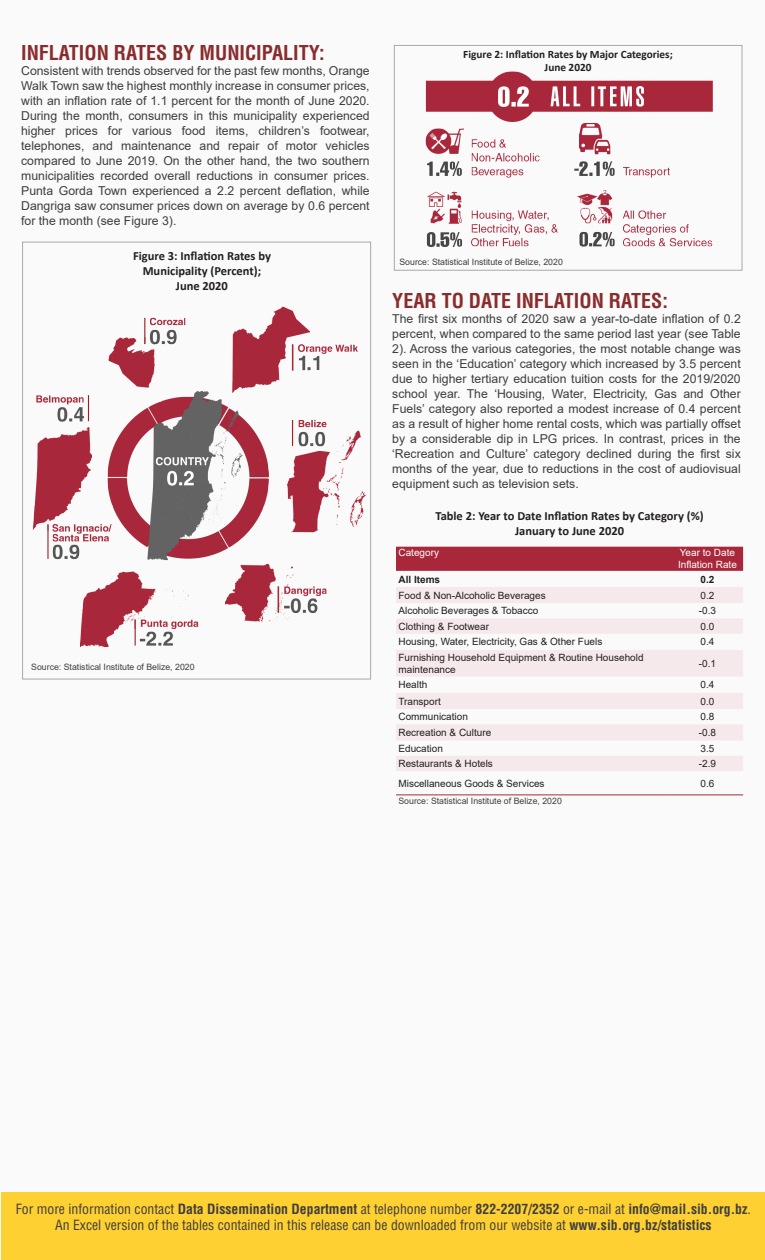
<style>
.page{position:relative;width:765px;height:1260px;background:#fbfafa}
.page>*{position:absolute;margin:0;border:0;box-sizing:border-box;transform-origin:0 0}
.Text{font:700 condensed 20px "Helvetica LT Std";color:#8a2c2d}
.t1{font:condensed 13.75px/16.5px "Helvetica LT Std";color:#3e3e3f;text-align:center}
.Figure_Headings{font:700 12.5px "Calibri";color:#231f20}
.Text-2{font:12.25px/15px "Arial";color:#3e3e3f;text-align:justify}
.t2{font:700 11.25px "Calibri";color:#231f20}
.Left_Column{font:10px/12px "Arial";color:#231f20}
.Table_Body{font:10px "Arial";color:#231f20}
.Row_Header{font:10px "Arial";color:#fff}
.Left_Column-2{font:700 10px "Arial";color:#231f20}
.Table_Body-2{font:700 10px "Arial";color:#231f20}
.Source{font:8.75px "Arial";color:#3e3e3f}
.s1{font-weight:700}
</style>
<div class="page">
<div style="left:1px;top:1192px;width:764px;height:68px;background:#ffd032"></div>
<img style="left:22px;top:299px;width:349px;height:360px">
<div style="left:396px;top:547px;width:347px;height:24px;background:#a8273a"></div>
<svg style="left:396px;top:587px;width:347px;height:184px;fill:#f6e9eb"></svg>
<hr style="left:396px;top:795px;width:276px;height:1px;background:#a8273a">
<hr style="left:672px;top:795px;width:71px;height:1px;background:#a8273a">
<img style="left:425px;top:71px;width:288px;height:176px">
<div style="left:394px;top:45px;width:348px;height:226px;border:1px solid #a9a9a9"></div>
<p class="Text" style="left:21px;top:40px;width:305px">INFLATION RATES BY MUNICIPALITY:</p>
<p class="Text-2" style="left:21px;top:63px;width:350px">Consistent with trends observed for the past few months, Orange Walk Town saw the highest monthly increase in consumer prices, with an inflation rate of 1.1 percent for the month of June 2020.<br>During the month, consumers in this municipality experienced higher prices for various food items, children’s footwear, telephones, and maintenance and repair of motor vehicles compared to June 2019. On the other hand, the two southern municipalities recorded overall reductions in consumer prices.<br>Punta Gorda Town experienced a 2.2 percent deflation, while Dangriga saw consumer prices down on average by 0.6 percent for the month (see Figure 3).</p>
<p class="Figure_Headings" style="left:133px;top:247px;width:139px">Figure 3: Inflation Rates by</p>
<p class="Figure_Headings" style="left:143px;top:262px;width:120px">Municipality (Percent);</p>
<p class="Figure_Headings" style="left:176px;top:277px;width:54px">June 2020</p>
<p class="Source" style="left:31px;top:661px;width:165px">Source: Statistical Institute of Belize, 2020</p>
<p class="t2" style="left:463px;top:46px;width:211px">Figure 2: Inflation Rates by Major Categories;</p>
<p class="t2" style="left:545px;top:60px;width:48px">June 2020</p>
<p class="Source" style="left:399px;top:256px;width:165px">Source: Statistical Institute of Belize, 2020</p>
<p class="Text" style="left:392px;top:288px;width:277px">YEAR TO DATE INFLATION RATES:</p>
<p class="Text-2" style="left:392px;top:311px;width:350px">The first six months of 2020 saw a year-to-date inflation of 0.2 percent, when compared to the same period last year (see Table 2). Across the various categories, the most notable change was seen in the ‘Education’ category which increased by 3.5 percent due to higher tertiary education tuition costs for the 2019/2020 school year. The ‘Housing, Water, Electricity, Gas and Other Fuels’ category also reported a modest increase of 0.4 percent as a result of higher home rental costs, which was partially offset by a considerable dip in LPG prices. In contrast, prices in the ‘Recreation and Culture’ category declined during the first six months of the year, due to reductions in the cost of audiovisual equipment such as television sets.</p>
<p class="Figure_Headings" style="left:435px;top:507px;width:270px">Table 2: Year to Date Inflation Rates by Category (%)</p>
<p class="Figure_Headings" style="left:515px;top:522px;width:110px">January to June 2020</p>
<p class="Row_Header" style="left:398px;top:546px;width:42px">Category</p>
<p class="Row_Header" style="left:680px;top:546px;width:57px">Year to Date</p>
<p class="Row_Header" style="left:678px;top:558px;width:60px">Inflation Rate</p>
<p class="Left_Column-2" style="left:398px;top:572px;width:43px">All Items</p>
<p class="Table_Body-2" style="left:701px;top:572px;width:15px">0.2</p>
<p class="Left_Column" style="left:398px;top:589px;width:149px">Food &amp; Non-Alcoholic Beverages</p>
<p class="Table_Body" style="left:701px;top:588px;width:15px">0.2</p>
<p class="Left_Column" style="left:398px;top:605px;width:141px">Alcoholic Beverages &amp; Tobacco</p>
<p class="Table_Body" style="left:699px;top:604px;width:19px">-0.3</p>
<p class="Left_Column" style="left:398px;top:620px;width:92px">Clothing &amp; Footwear</p>
<p class="Table_Body" style="left:701px;top:619px;width:15px">0.0</p>
<p class="Left_Column" style="left:398px;top:636px;width:205px">Housing, Water, Electricity, Gas &amp; Other Fuels</p>
<p class="Table_Body" style="left:701px;top:635px;width:15px">0.4</p>
<p class="Left_Column" style="left:398px;top:651px;width:247px">Furnishing Household Equipment &amp; Routine Household maintenance</p>
<p class="Table_Body" style="left:699px;top:656px;width:19px">-0.1</p>
<p class="Left_Column" style="left:398px;top:679px;width:30px">Health</p>
<p class="Table_Body" style="left:701px;top:678px;width:15px">0.4</p>
<p class="Left_Column" style="left:398px;top:695px;width:44px">Transport</p>
<p class="Table_Body" style="left:701px;top:694px;width:15px">0.0</p>
<p class="Left_Column" style="left:398px;top:711px;width:71px">Communication</p>
<p class="Table_Body" style="left:701px;top:710px;width:15px">0.8</p>
<p class="Left_Column" style="left:398px;top:726px;width:94px">Recreation &amp; Culture</p>
<p class="Table_Body" style="left:699px;top:726px;width:19px">-0.8</p>
<p class="Left_Column" style="left:398px;top:742px;width:46px">Education</p>
<p class="Table_Body" style="left:701px;top:741px;width:15px">3.5</p>
<p class="Left_Column" style="left:398px;top:758px;width:96px">Restaurants &amp; Hotels</p>
<p class="Table_Body" style="left:699px;top:757px;width:19px">-2.9</p>
<p class="Left_Column" style="left:398px;top:777px;width:148px">Miscellaneous Goods &amp; Services</p>
<p class="Table_Body" style="left:701px;top:776px;width:15px">0.6</p>
<p class="Source" style="left:398px;top:795px;width:165px">Source: Statistical Institute of Belize, 2020</p>
<p class="t1" style="left:16px;top:1200px;width:737px">For more information contact <span class="s1">Data Dissemination Department</span> at telephone number <span class="s1">822-2207/2352</span> or e-mail at <span class="s1">info@mail.sib.org.bz</span>.<br>An Excel version of the tables contained in this release can be downloaded from our website at <span class="s1">www.sib.org.bz/statistics</span></p>
</div>
